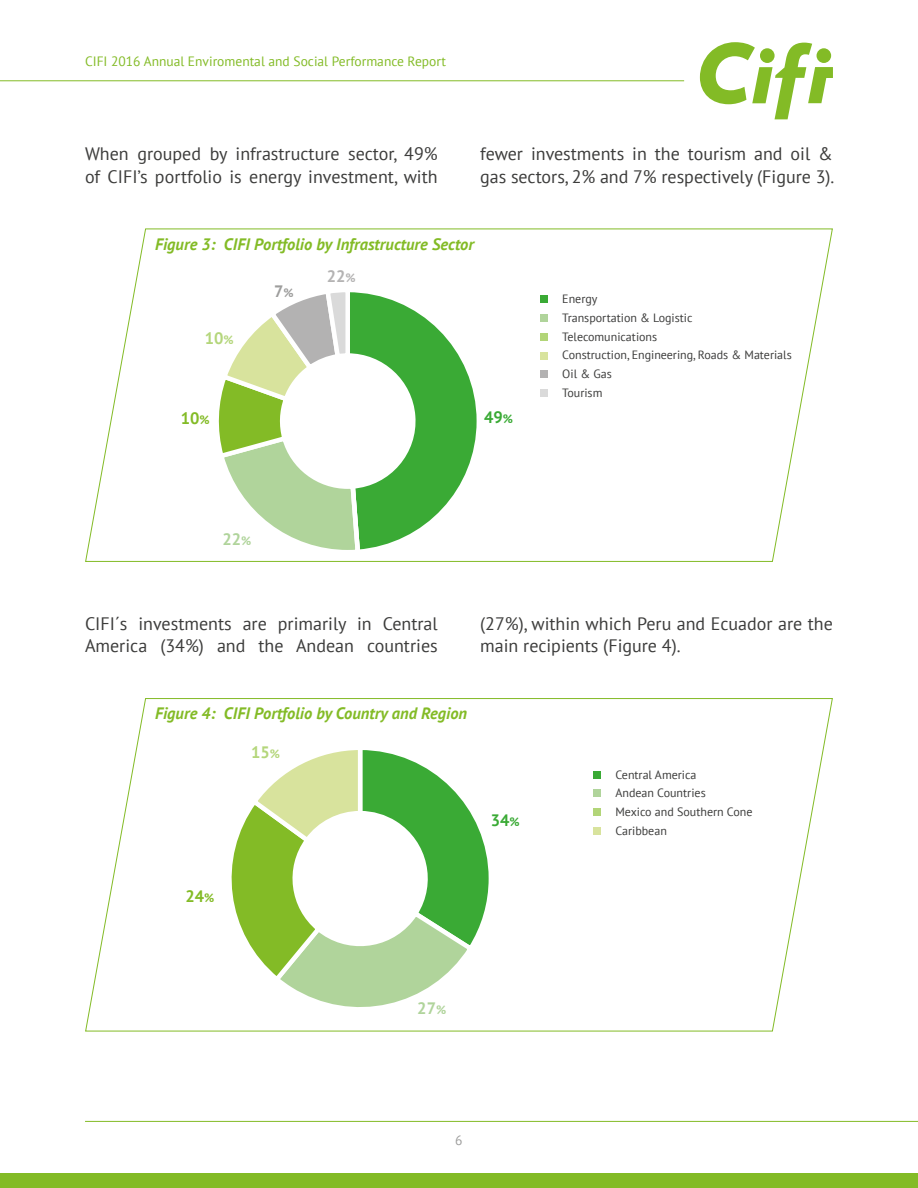
<style>
.page{position:relative;width:918px;height:1188px;background:#fff}
.page>*{position:absolute;margin:0;border:0;box-sizing:border-box;transform-origin:0 0}
.t1{font:18px/22.5px "PT Sans";color:#3c3c3b}
.t2{font:italic 700 16.5px "PT Sans";color:#83bb26}
.t3{font:700 16.5px "PT Sans";color:#83bb26}
.t4{font:700 16.5px "PT Sans";color:#b0d49b}
.t5{font:700 16.5px "PT Sans";color:#3aaa35}
.t6{font:700 16.5px "PT Sans";color:#b4d67b}
.t7{font:700 16.5px "PT Sans";color:#b4b3b3}
.t8{font:700 16.5px "PT Sans";color:#9d9d9c}
.t9{font:13.5px "PT Sans";color:#83bb26}
.t10{font:13.5px "PT Sans";color:#9d9d9c}
.t11{font:12px/18.6px "PT Sans";color:#3c3c3b}
.s1{font-size:12px}
</style>
<div class="page">
<div style="left:0;top:1174px;width:918px;height:14px;background:#83bb26"></div>
<svg style="left:700px;top:42px;width:133px;height:77px"></svg>
<hr style="left:0;top:80px;width:684px;height:1px;background:#83bb26">
<hr style="left:85px;top:1121px;width:833px;height:1px;background:#83bb26">
<svg style="left:85px;top:228px;width:748px;height:334px"></svg>
<svg style="left:85px;top:698px;width:748px;height:334px"></svg>
<svg style="left:214px;top:285px;width:269px;height:277px"></svg>
<div style="left:541px;top:296px;width:7px;height:7px;background:#3aaa35"></div>
<div style="left:541px;top:314px;width:7px;height:8px;background:#b0d49b"></div>
<div style="left:541px;top:333px;width:7px;height:8px;background:#b2d578"></div>
<div style="left:541px;top:352px;width:7px;height:7px;background:#d8e39d"></div>
<div style="left:541px;top:371px;width:7px;height:7px;background:#b3b2b2"></div>
<div style="left:541px;top:389px;width:7px;height:8px;background:#dadada"></div>
<div style="left:594px;top:771px;width:7px;height:7px;background:#3aaa35"></div>
<div style="left:594px;top:790px;width:7px;height:7px;background:#b0d49b"></div>
<div style="left:594px;top:808px;width:7px;height:8px;background:#b2d578"></div>
<div style="left:594px;top:827px;width:7px;height:8px;background:#d8e39d"></div>
<svg style="left:214px;top:743px;width:281px;height:285px"></svg>
<p class="t9" style="left:85px;top:53px;width:362px">CIFI 2016 Annual Enviromental and Social Performance Report</p>
<p class="t1" style="left:85px;top:142px;width:354px">When grouped by infrastructure sector, 49% of CIFI’s portfolio is energy investment, with</p>
<p class="t1" style="left:480px;top:142px;width:356px">fewer investments in the tourism and oil &amp; gas sectors, 2% and 7% respectively (Figure 3).</p>
<p class="t2" style="left:155px;top:233px;width:321px">Figure 3: CIFI Portfolio by Infrastructure Sector</p>
<p class="t6" style="left:205px;top:327px;width:30px">10<span class="s1">%</span></p>
<p class="t3" style="left:181px;top:408px;width:30px">10<span class="s1">%</span></p>
<p class="t8" style="left:274px;top:281px;width:21px">7<span class="s1">%</span></p>
<p class="t7" style="left:327px;top:266px;width:30px">22<span class="s1">%</span></p>
<p class="t4" style="left:223px;top:528px;width:30px">22<span class="s1">%</span></p>
<p class="t5" style="left:484px;top:406px;width:30px">49<span class="s1">%</span></p>
<p class="t11" style="left:562px;top:289px;width:231px">Energy<br>Transportation &amp; Logistic<br>Telecomunications<br>Construction, Engineering, Roads &amp; Materials<br>Oil &amp; Gas<br>Tourism</p>
<p class="t1" style="left:85px;top:612px;width:354px">CIFI´s investments are primarily in Central<br>America (34%) and the Andean countries</p>
<p class="t1" style="left:480px;top:612px;width:354px">(27%), within which Peru and Ecuador are the main recipients (Figure 4).</p>
<p class="t2" style="left:155px;top:703px;width:314px">Figure 4: CIFI Portfolio by Country and Region</p>
<p class="t6" style="left:251px;top:741px;width:30px">15<span class="s1">%</span></p>
<p class="t3" style="left:185px;top:886px;width:30px">24<span class="s1">%</span></p>
<p class="t5" style="left:491px;top:809px;width:30px">34<span class="s1">%</span></p>
<p class="t4" style="left:417px;top:997px;width:30px">27<span class="s1">%</span></p>
<p class="t10" style="left:455px;top:1131px;width:9px">6</p>
<p class="t11" style="left:615px;top:765px;width:139px">Central America<br>Andean Countries<br>Mexico and Southern Cone<br>Caribbean</p>
</div>
